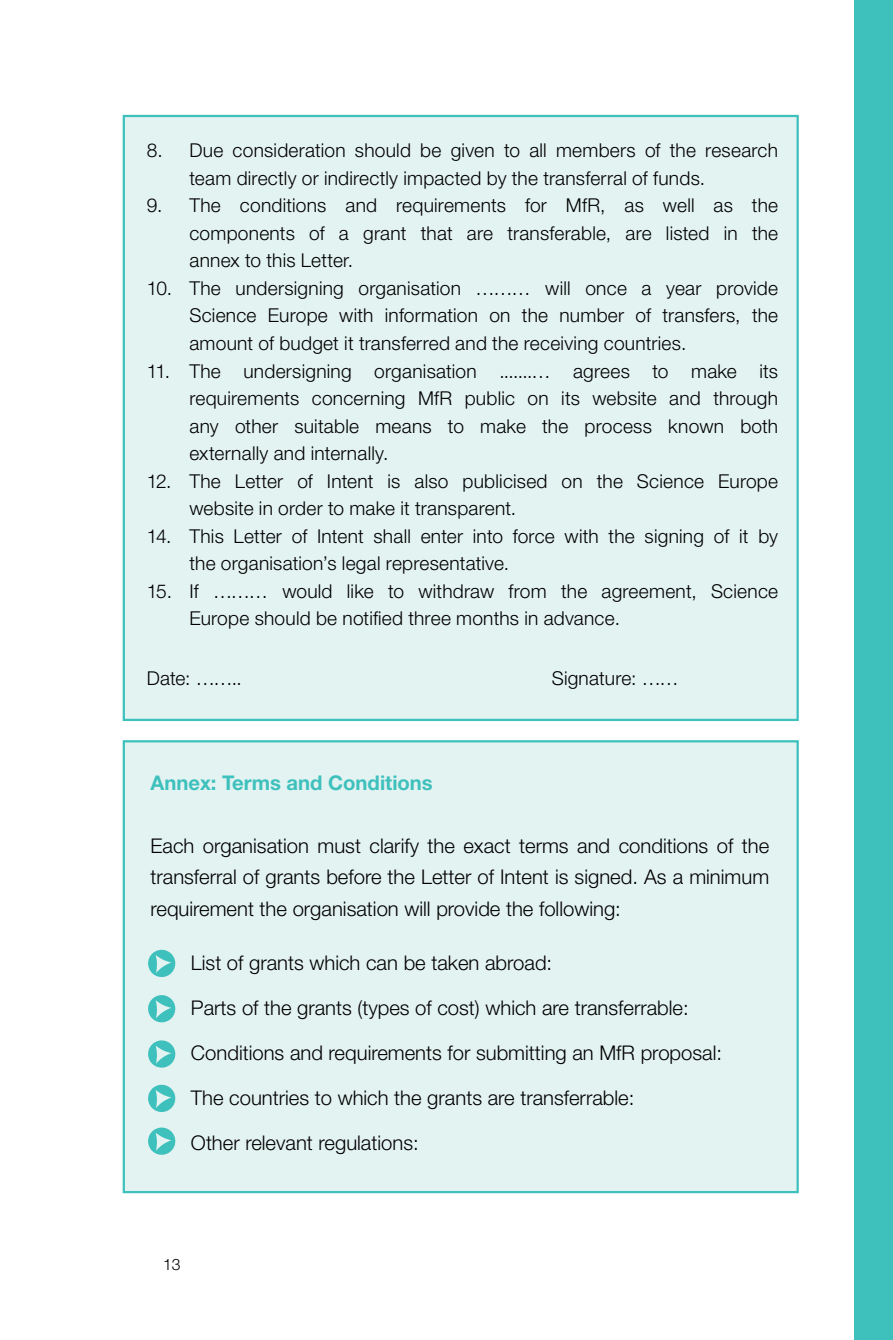
<style>
.page{position:relative;width:893px;height:1340px;background:#fff}
.page>*{position:absolute;margin:0;border:0;box-sizing:border-box;transform-origin:0 0}
.t1{font:300 20.25px/31.5px "Helvetica Neue LT Std";color:#000;text-align:justify}
.t2{font:700 20.25px "Helvetica Neue LT Std";color:#3ec0bd}
.t3{font:300 19.12px/27.4px "Helvetica Neue LT Std";letter-spacing:.015em;color:#000}
.t4{font:300 15.75px "Helvetica Neue LT Std";color:#000}
</style>
<div class="page">
<div style="left:123px;top:115px;width:676px;height:606px;background:#e3f3f1;border:2px solid #3ec0bd"></div>
<div style="left:123px;top:740px;width:676px;height:453px;background:#e3f3f1;border:2px solid #3ec0bd"></div>
<svg style="left:148px;top:949px;width:28px;height:28px"></svg>
<svg style="left:148px;top:995px;width:28px;height:27px"></svg>
<svg style="left:148px;top:1040px;width:28px;height:28px"></svg>
<svg style="left:148px;top:1084px;width:28px;height:28px"></svg>
<svg style="left:148px;top:1127px;width:28px;height:28px"></svg>
<div style="left:855px;top:0;width:38px;height:1339px;background:#3ec0bd"></div>
<p class="t3" style="left:189px;top:136px;width:590px;text-indent:-43px">8. Due consideration should be given to all members of the research team directly or indirectly impacted by the transferral of funds.</p>
<p class="t3" style="left:189px;top:191px;width:590px;text-align:justify;text-indent:-43px">9. The conditions and requirements for MfR, as well as the components of a grant that are transferable, are listed in the annex to this Letter.</p>
<p class="t3" style="left:189px;top:274px;width:590px;text-align:justify;text-indent:-43px">10. The undersigning organisation ……… will once a year provide Science Europe with information on the number of transfers, the amount of budget it transferred and the receiving countries.</p>
<p class="t3" style="left:189px;top:356px;width:590px;text-align:justify;text-indent:-43px">11. The undersigning organisation .......… agrees to make its requirements concerning MfR public on its website and through any other suitable means to make the process known both externally and internally.</p>
<p class="t3" style="left:189px;top:466px;width:590px;text-indent:-43px">12. The Letter of Intent is also publicised on the Science Europe website in order to make it transparent.</p>
<p class="t3" style="left:189px;top:522px;width:590px;text-indent:-43px">14. This Letter of Intent shall enter into force with the signing of it by the organisation’s legal representative.</p>
<p class="t3" style="left:189px;top:577px;width:590px;text-indent:-43px">15. If ……… would like to withdraw from the agreement, Science<br>Europe should be notified three months in advance.</p>
<p class="t3" style="left:147px;top:664px;width:97px">Date: ……..</p>
<p class="t3" style="left:552px;top:664px;width:129px">Signature: ……</p>
<p class="t2" style="left:150px;top:770px;width:284px">Annex: Terms and Conditions</p>
<p class="t1" style="left:150px;top:829px;width:620px">Each organisation must clarify the exact terms and conditions of the transferral of grants before the Letter of Intent is signed. As a minimum requirement the organisation will provide the following:</p>
<p class="t1" style="left:150px;top:946px;width:19px">L</p>
<p class="t1" style="left:202px;top:946px;width:352px">ist of grants which can be taken abroad:</p>
<p class="t1" style="left:191px;top:991px;width:499px">Parts of the grants (types of cost) which are transferrable:</p>
<p class="t1" style="left:191px;top:1036px;width:533px">Conditions and requirements for submitting an MfR proposal:</p>
<p class="t1" style="left:191px;top:1081px;width:445px">The countries to which the grants are transferrable:</p>
<p class="t1" style="left:182px;top:1126px;width:238px">Other relevant regulations:</p>
<p class="t4" style="left:163px;top:1255px;width:19px">13</p>
</div>
